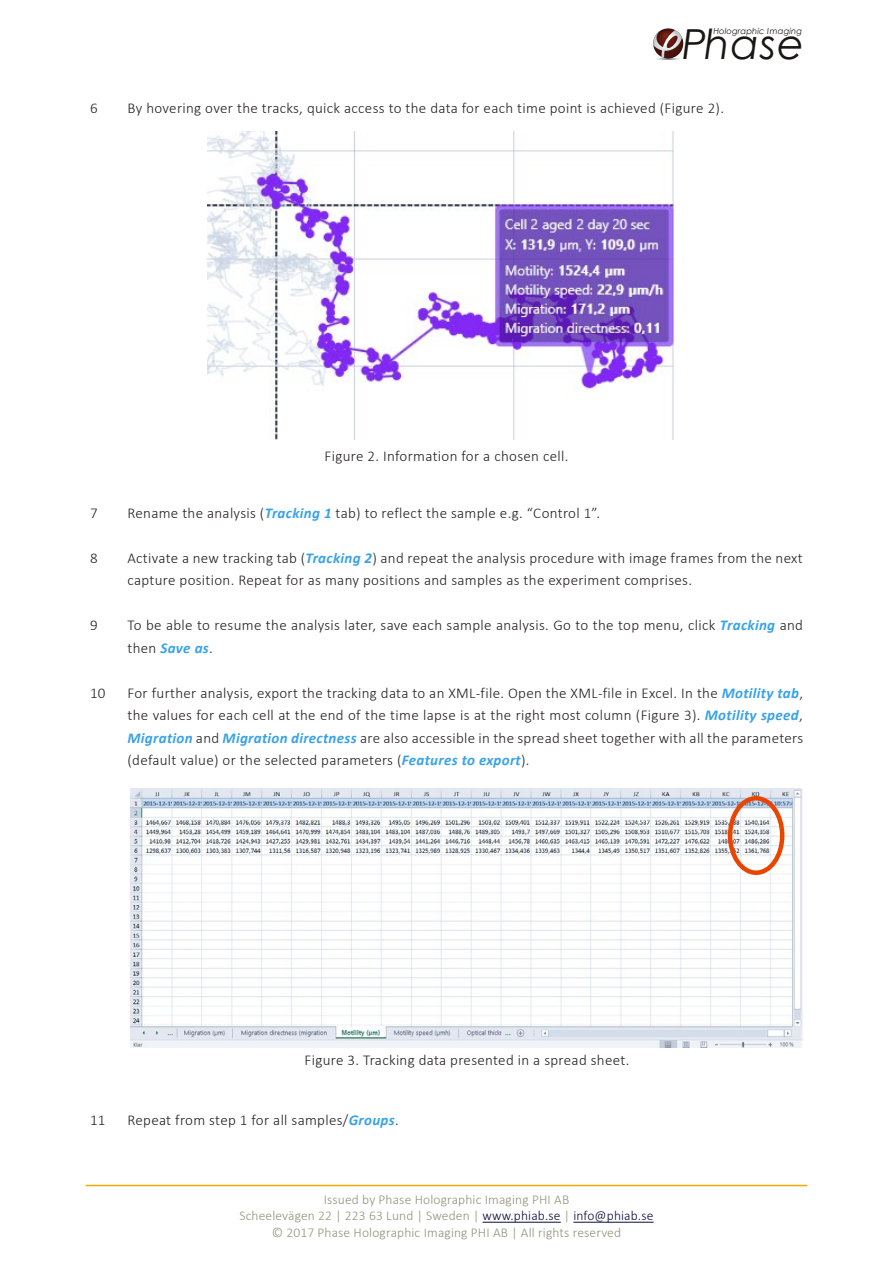
<style>
.page{position:relative;width:893px;height:1263px;background:#fff}
.page>*{position:absolute;margin:0;border:0;box-sizing:border-box;transform-origin:0 0}
.t1{font:italic 41.4px "Century Gothic";letter-spacing:.025em;color:#1b1616}
.t2{font:300 15px/22.5px "Calibri";letter-spacing:.02em;color:#231f20}
.t3{font:300 13.5px/16.2px "Calibri";letter-spacing:.01em;color:#92927c;text-align:center}
.t4{font:italic 8.4px "Century Gothic";letter-spacing:.015em;color:#1b1616}
.s1{font-weight:700;font-style:italic;color:#39a2e9}
.s2{color:#0b0b3f}
</style>
<div class="page">
<svg style="left:653px;top:28px;width:30px;height:30px"></svg>
<svg style="left:653px;top:30px;width:30px;height:30px"></svg>
<hr style="left:86px;top:1185px;width:721px;height:1px;background:#efa900">
<hr style="left:483px;top:1222px;width:78px;height:1px;background:#0b0b3f">
<hr style="left:573px;top:1222px;width:81px;height:1px;background:#0b0b3f">
<img style="left:208px;top:132px;width:466px;height:308px">
<img style="left:131px;top:789px;width:672px;height:259px">
<div style="left:728px;top:796px;width:56px;height:79px;border:4px solid #eb4400;border-radius:50%"></div>
<p class="t4" style="left:713px;top:25px;width:90px">Holographic Imaging</p>
<h1 class="t1" style="left:682px;top:15px;width:124px">Phase</h1>
<p class="t2" style="left:90px;top:96px;width:9px">6</p>
<p class="t2" style="left:128px;top:96px;width:598px">By hovering over the tracks, quick access to the data for each time point is achieved (Figure 2).</p>
<p class="t2" style="left:325px;top:444px;width:245px">Figure 2. Information for a chosen cell.</p>
<p class="t2" style="left:90px;top:501px;width:9px">7</p>
<p class="t2" style="left:128px;top:501px;width:474px">Rename the analysis (<span class="s1">Tracking 1</span> tab) to reflect the sample e.g. “Control 1”.</p>
<p class="t2" style="left:90px;top:546px;width:9px">8</p>
<p class="t2" style="left:128px;top:546px;width:677px">Activate a new tracking tab (<span class="s1">Tracking 2</span>) and repeat the analysis procedure with image frames from the next capture position. Repeat for as many positions and samples as the experiment comprises.</p>
<p class="t2" style="left:90px;top:614px;width:9px">9</p>
<p class="t2" style="left:128px;top:614px;width:677px">To be able to resume the analysis later, save each sample analysis. Go to the top menu, click <span class="s1">Tracking</span> and then <span class="s1">Save as</span>.</p>
<p class="t2" style="left:90px;top:681px;width:17px">10</p>
<p class="t2" style="left:128px;top:681px;width:677px;text-align:justify">For further analysis, export the tracking data to an XML-file. Open the XML-file in Excel. In the <span class="s1">Motility tab</span>, the values for each cell at the end of the time lapse is at the right most column (Figure 3). <span class="s1">Motility speed</span>, <span class="s1">Migration</span> and <span class="s1">Migration directness</span> are also accessible in the spread sheet together with all the parameters (default value) or the selected parameters (<span class="s1">Features to export</span>).</p>
<p class="t2" style="left:305px;top:1049px;width:326px">Figure 3. Tracking data presented in a spread sheet.</p>
<p class="t2" style="left:90px;top:1109px;width:17px">11</p>
<p class="t2" style="left:127px;top:1109px;width:273px">Repeat from step 1 for all samples/<span class="s1">Groups</span>.</p>
<p class="t3" style="left:239px;top:1191px;width:416px">Issued by Phase Holographic Imaging PHI AB<br>Scheelevägen 22 | 223 63 Lund | Sweden | <span class="s2">www.phiab.se</span> | <span class="s2">info@phiab.se </span>© 2017 Phase Holographic Imaging PHI AB | All rights reserved</p>
</div>
